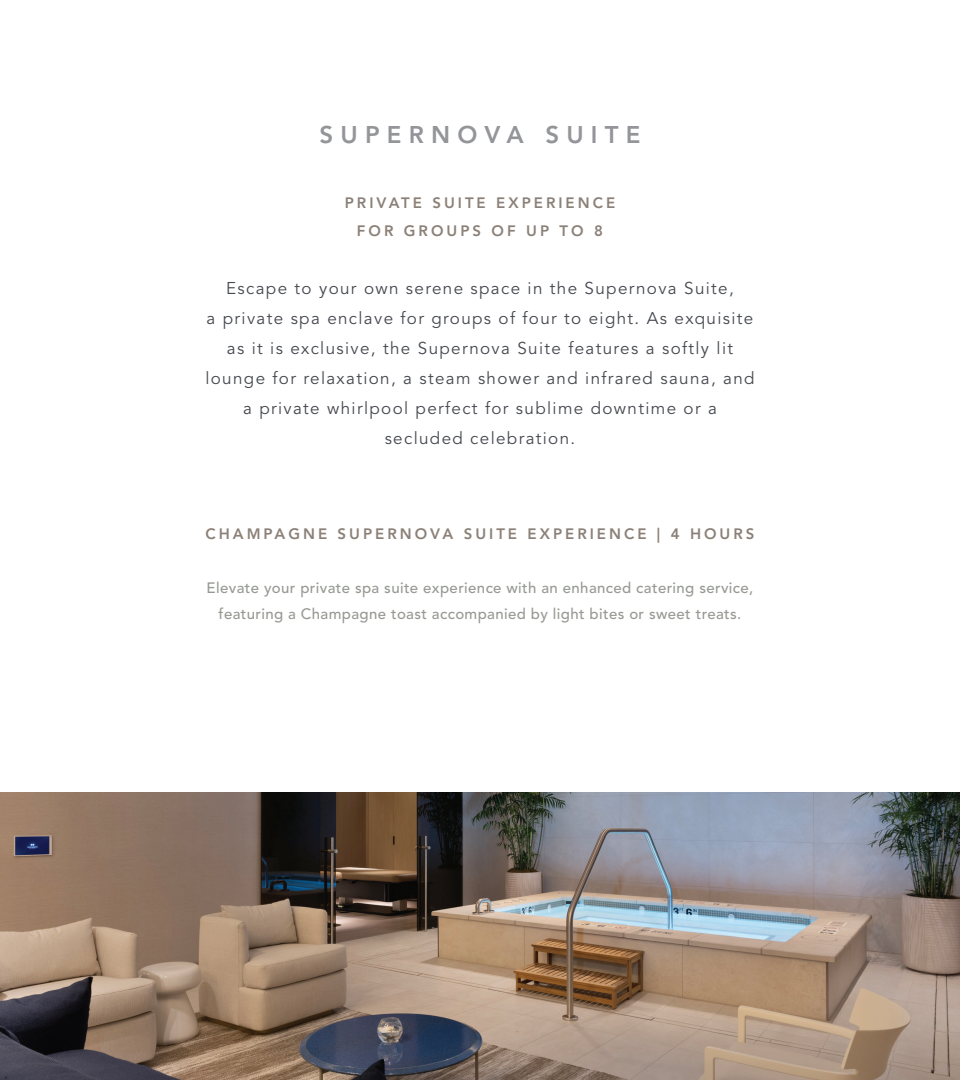
<style>
.page{position:relative;width:960px;height:1080px;background:#fff}
.page>*{position:absolute;margin:0;border:0;box-sizing:border-box;transform-origin:0 0}
.t1{font:800 24px "Avenir LT Std";letter-spacing:.3em;color:#939598}
.t2{font:17px/30px "Avenir LT Std";letter-spacing:.08em;color:#46494f;text-align:center}
.t3{font:500 15px/26px "Avenir LT Std";letter-spacing:.025em;color:#979a93;text-align:center}
.t4{font:800 15px/28px "Avenir LT Std";letter-spacing:.2em;color:#8c8178;text-align:center}
</style>
<div class="page">
<img style="left:0;top:792px;width:959px;height:288px">
<hr style="left:959px;top:792px;width:1px;height:288px;background:#46494f">
<h1 class="t1" style="left:320px;top:120px;width:322px">SUPERNOVA SUITE</h1>
<p class="t4" style="left:345px;top:189px;width:272px">PRIVATE SUITE EXPERIENCE<br>FOR GROUPS OF UP TO 8</p>
<p class="t2" style="left:205px;top:273px;width:551px">Escape to your own serene space in the Supernova Suite,<br>a private spa enclave for groups of four to eight. As exquisite as it is exclusive, the Supernova Suite features a softly lit lounge for relaxation, a steam shower and infrared sauna, and a private whirlpool perfect for sublime downtime or a secluded celebration.</p>
<p class="t4" style="left:205px;top:520px;width:551px">CHAMPAGNE SUPERNOVA SUITE EXPERIENCE | 4 HOURS</p>
<p class="t3" style="left:207px;top:575px;width:548px">Elevate your private spa suite experience with an enhanced catering service, featuring a Champagne toast accompanied by light bites or sweet treats.</p>
</div>
